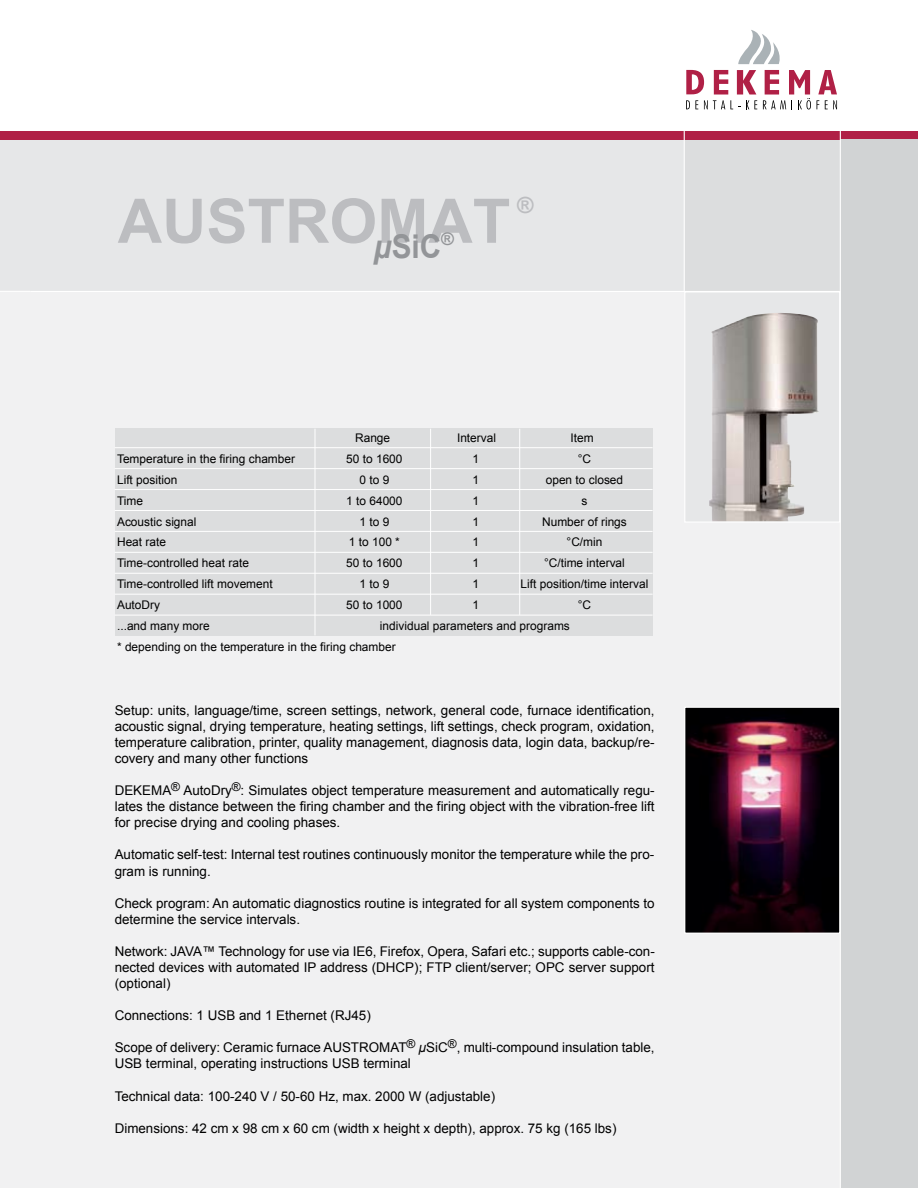
<style>
.page{position:relative;width:918px;height:1188px;background:#fff}
.page>*{position:absolute;margin:0;border:0;box-sizing:border-box;transform-origin:0 0}
.t1{font:700 61.5px "Arial";color:#bcbdc0}
.t2{font:700 32.7px "Arial";color:#939598;scale:.91 1}
.t3{font:700 22.35px "Arial";color:#bcbdc0}
.t4{font:13.35px/16px "Arial";color:#000;text-align:justify}
.t5{font:11.85px/20.9px "Arial";color:#000}
.s1{font-style:italic}
</style>
<div class="page">
<div style="left:30px;top:139px;width:888px;height:152px;background:#e6e7e8"></div>
<div style="left:30px;top:292px;width:888px;height:896px;background:#f1f1f2"></div>
<div style="left:30px;top:131px;width:888px;height:8px;background:#b02046"></div>
<div style="left:684px;top:140px;width:156px;height:152px;background:#dcddde"></div>
<svg style="left:817px;top:100px;width:2px;height:9px"></svg>
<svg style="left:825px;top:100px;width:12px;height:9px"></svg>
<svg style="left:686px;top:70px;width:71px;height:39px"></svg>
<svg style="left:818px;top:70px;width:19px;height:24px"></svg>
<svg style="left:763px;top:70px;width:48px;height:39px"></svg>
<svg style="left:738px;top:30px;width:42px;height:34px"></svg>
<hr style="left:684px;top:131px;width:1px;height:160px;background:#fff">
<div style="left:840px;top:140px;width:78px;height:1048px;background:#d1d3d4"></div>
<div style="left:0;top:139px;width:30px;height:152px;background:#e6e7e8"></div>
<div style="left:0;top:291px;width:30px;height:897px;background:#f1f1f2"></div>
<div style="left:0;top:131px;width:30px;height:8px;background:#b02046"></div>
<div style="left:685px;top:292px;width:154px;height:230px;background:#e6e7e8"></div>
<img style="left:709px;top:313px;width:110px;height:208px">
<div style="left:684px;top:291px;width:156px;height:232px;border:1px solid #fff"></div>
<img style="left:686px;top:709px;width:152px;height:223px">
<div style="left:684px;top:707px;width:156px;height:227px;border:1px solid #fff"></div>
<hr style="left:30px;top:291px;width:810px;height:1px;background:#fff">
<hr style="left:840px;top:131px;width:1px;height:1057px;background:#fff">
<hr style="left:0;top:291px;width:30px;height:1px;background:#fff">
<div style="left:115px;top:429px;width:538px;height:207px;background:#dcddde"></div>
<hr style="left:115px;top:447px;width:538px;height:1px;background:#fff">
<hr style="left:115px;top:468px;width:538px;height:1px;background:#fff">
<hr style="left:115px;top:489px;width:538px;height:1px;background:#fff">
<hr style="left:115px;top:510px;width:538px;height:1px;background:#fff">
<hr style="left:115px;top:531px;width:538px;height:1px;background:#fff">
<hr style="left:115px;top:552px;width:538px;height:1px;background:#fff">
<hr style="left:115px;top:573px;width:538px;height:1px;background:#fff">
<hr style="left:115px;top:594px;width:538px;height:1px;background:#fff">
<hr style="left:115px;top:615px;width:538px;height:1px;background:#fff">
<hr style="left:315px;top:429px;width:1px;height:206px;background:#fff">
<hr style="left:430px;top:429px;width:1px;height:186px;background:#fff">
<hr style="left:519px;top:429px;width:1px;height:186px;background:#fff">
<h1 class="t1" style="left:118px;top:181px;width:394px">AUSTROMAT</h1>
<h3 class="t3" style="left:517px;top:190px;width:18px">®</h3>
<h2 class="t2" style="left:375px;top:225px;width:89px"><span class="s1">µ</span>SiC<sup>®</sup></h2>
<p class="t5" style="left:355px;top:428px;width:37px">Range</p>
<p class="t5" style="left:457px;top:428px;width:41px">Interval</p>
<p class="t5" style="left:570px;top:428px;width:25px">Item</p>
<p class="t5" style="left:117px;top:449px;width:180px">Temperature in the firing chamber</p>
<p class="t5" style="left:346px;top:449px;width:58px">50 to 1600</p>
<p class="t5" style="left:472px;top:449px;width:8px">1</p>
<p class="t5" style="left:578px;top:449px;width:15px">°C</p>
<p class="t5" style="left:117px;top:470px;width:62px">Lift position</p>
<p class="t5" style="left:360px;top:470px;width:31px">0 to 9</p>
<p class="t5" style="left:472px;top:470px;width:8px">1</p>
<p class="t5" style="left:546px;top:470px;width:79px">open to closed</p>
<p class="t5" style="left:117px;top:490px;width:28px">Time</p>
<p class="t5" style="left:346px;top:490px;width:58px">1 to 64000</p>
<p class="t5" style="left:472px;top:490px;width:8px">1</p>
<p class="t5" style="left:582px;top:490px;width:7px">s</p>
<p class="t5" style="left:117px;top:511px;width:81px">Acoustic signal</p>
<p class="t5" style="left:360px;top:511px;width:31px">1 to 9</p>
<p class="t5" style="left:472px;top:511px;width:8px">1</p>
<p class="t5" style="left:542px;top:511px;width:86px">Number of rings</p>
<p class="t5" style="left:117px;top:532px;width:50px">Heat rate</p>
<p class="t5" style="left:349px;top:532px;width:52px">1 to 100 *</p>
<p class="t5" style="left:472px;top:532px;width:8px">1</p>
<p class="t5" style="left:567px;top:532px;width:37px">°C/min</p>
<p class="t5" style="left:117px;top:553px;width:133px">Time-controlled heat rate</p>
<p class="t5" style="left:346px;top:553px;width:58px">50 to 1600</p>
<p class="t5" style="left:472px;top:553px;width:8px">1</p>
<p class="t5" style="left:544px;top:553px;width:82px">°C/time interval</p>
<p class="t5" style="left:117px;top:574px;width:157px">Time-controlled lift movement</p>
<p class="t5" style="left:360px;top:574px;width:31px">1 to 9</p>
<p class="t5" style="left:472px;top:574px;width:8px">1</p>
<p class="t5" style="left:521px;top:574px;width:129px">Lift position/time interval</p>
<p class="t5" style="left:117px;top:595px;width:45px">AutoDry</p>
<p class="t5" style="left:346px;top:595px;width:58px">50 to 1000</p>
<p class="t5" style="left:472px;top:595px;width:8px">1</p>
<p class="t5" style="left:578px;top:595px;width:15px">°C</p>
<p class="t5" style="left:117px;top:615px;width:94px">...and many more</p>
<p class="t5" style="left:117px;top:615px;width:454px;text-indent:263px">individual parameters and programs * depending on the temperature in the firing chamber</p>
<p class="t4" style="left:115px;top:702px;width:541px">Setup: units, language/time, screen settings, network, general code, furnace identification, acoustic signal, drying temperature, heating settings, lift settings, check program, oxidation, temperature calibration, printer, quality management, diagnosis data, login data, backup/re&shy;covery and many other functions</p>
<p class="t4" style="left:115px;top:783px;width:541px">DEKEMA<sup>®</sup> AutoDry<sup>®</sup>: Simulates object temperature measurement and automatically regu&shy;lates the distance between the firing chamber and the firing object with the vibration-free lift for precise drying and cooling phases.</p>
<p class="t4" style="left:115px;top:847px;width:541px">Automatic self-test: Internal test routines continuously monitor the temperature while the pro&shy;gram is running.</p>
<p class="t4" style="left:115px;top:895px;width:541px">Check program: An automatic diagnostics routine is integrated for all system components to determine the service intervals.</p>
<p class="t4" style="left:115px;top:943px;width:542px">Network: JAVA™ Technology for use via IE6, Firefox, Opera, Safari etc.; supports cable-con&shy;nected devices with automated IP address (DHCP); FTP client/server; OPC server support (optional)</p>
<p class="t4" style="left:115px;top:1008px;width:258px">Connections: 1 USB and 1 Ethernet (RJ45)</p>
<p class="t4" style="left:115px;top:1040px;width:541px">Scope of delivery: Ceramic furnace AUSTROMAT<sup>®</sup> <span class="s1">µ</span>SiC<sup>®</sup>, multi-compound insulation table,<br>USB terminal, operating instructions USB terminal</p>
<p class="t4" style="left:115px;top:1088px;width:382px">Technical data: 100-240 V / 50-60 Hz, max. 2000 W (adjustable)</p>
<p class="t4" style="left:115px;top:1120px;width:503px">Dimensions: 42 cm x 98 cm x 60 cm (width x height x depth), approx. 75 kg (165 lbs)</p>
</div>
